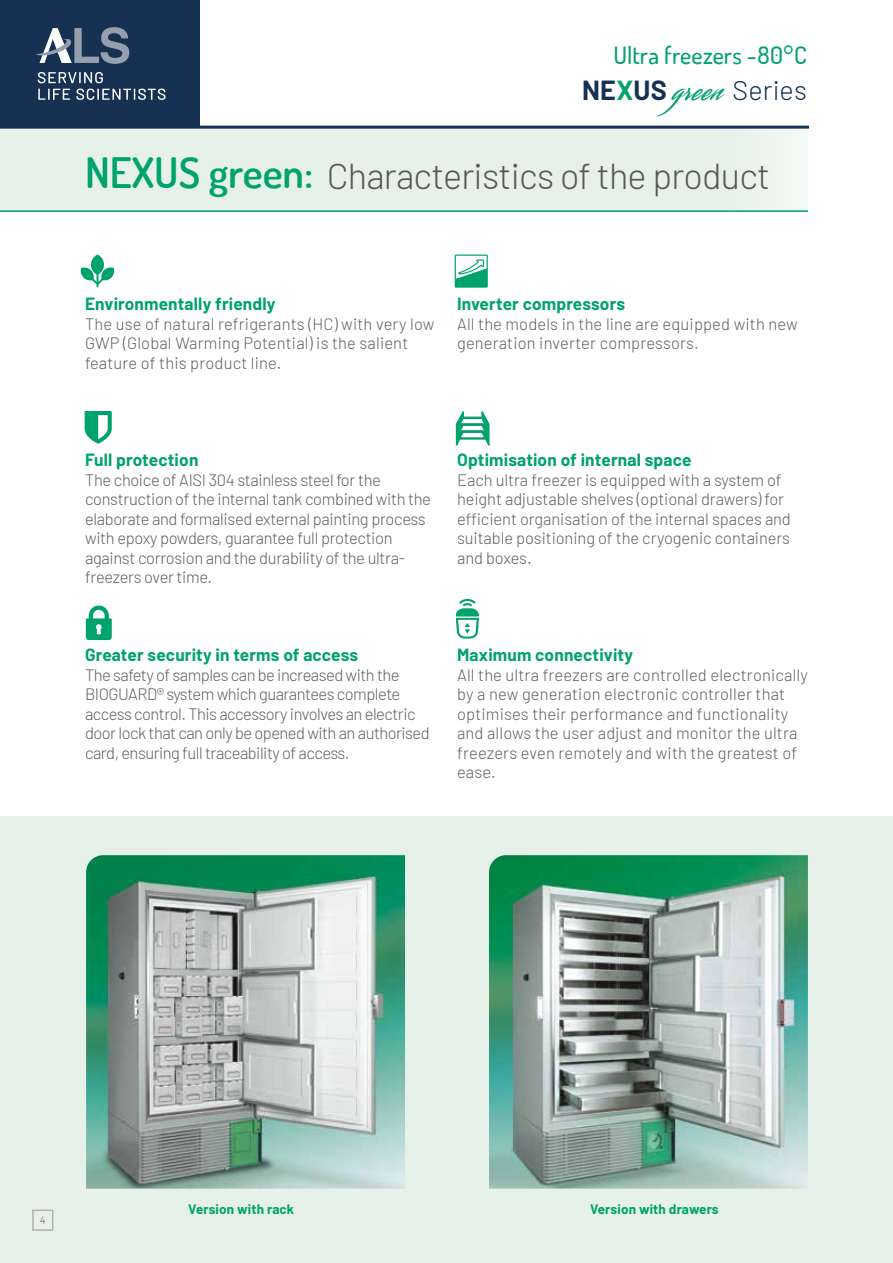
<style>
.page{position:relative;width:893px;height:1263px;background:#fff}
.page>*{position:absolute;margin:0;border:0;box-sizing:border-box;transform-origin:0 0}
.t1{font:600 42px "Dosis";color:#00a26d}
.t2{font:300 36px "Barlow";letter-spacing:-.02em;color:#575756}
.t3{font:300 27px "Barlow";letter-spacing:.005em;color:#173152}
.t4{font:500 24px "Dosis";letter-spacing:.005em;color:#00a26d}
.t5{font:700 17.25px "Barlow";letter-spacing:.01em;color:#00a26d}
.t6{font:300 16.5px/19.5px "Barlow";letter-spacing:-.005em;color:#5f5e5e}
.t7{font:300 16.5px/19.5px "Barlow";letter-spacing:-.03em;color:#5f5e5e}
.t8{font:700 13.5px "Barlow";letter-spacing:.01em;color:#00a26d}
.t9{font:300 10.5px "Barlow";color:#5f5e5e}
.s1{font-weight:700}
.s2{font-weight:700;color:#00a26d}
.s3{font-family:"Streamster";font-weight:400;font-size:31.5px;color:#00a26d}
</style>
<div class="page">
<div style="left:0;top:126px;width:808px;height:85px;background:#e6f1ea"></div>
<hr style="left:0;top:210px;width:808px;height:2px;background:#00a26d">
<div style="left:0;top:816px;width:893px;height:447px;background:#e6f1ea"></div>
<hr style="left:0;top:126px;width:809px;height:3px;background:#173152">
<img style="left:489px;top:855px;width:319px;height:333px">
<div style="left:0;top:0;width:200px;height:128px;background:#173152"></div>
<svg style="left:85px;top:411px;width:27px;height:33px"></svg>
<svg style="left:455px;top:411px;width:35px;height:35px"></svg>
<div style="left:32px;top:1209px;width:21px;height:22px;border:2px solid #b3b2b2"></div>
<svg style="left:456px;top:599px;width:23px;height:39px"></svg>
<div style="left:92px;top:255px;width:11px;height:19px;background:#00a26d;border-radius:50%"></div>
<div style="left:91px;top:255px;width:13px;height:20px;border:2px solid #00a26d;border-radius:50%"></div>
<svg style="left:81px;top:265px;width:33px;height:21px"></svg>
<img style="left:86px;top:855px;width:319px;height:333px">
<svg style="left:36px;top:27px;width:93px;height:37px"></svg>
<svg style="left:38px;top:72px;width:65px;height:11px"></svg>
<svg style="left:38px;top:89px;width:32px;height:11px"></svg>
<svg style="left:76px;top:89px;width:90px;height:11px"></svg>
<svg style="left:86px;top:605px;width:26px;height:35px"></svg>
<svg style="left:455px;top:255px;width:33px;height:33px"></svg>
<h1 class="t1" style="left:85px;top:145px;width:230px">NEXUS green:</h1>
<h3 class="t4" style="left:613px;top:39px;width:195px">Ultra freezers -80°C</h3>
<h3 class="t3" style="left:582px;top:71px;width:226px"><span class="s1">NE</span><span class="s2">X</span><span class="s1">US</span> <span class="s3">green</span> Series</h3>
<h2 class="t2" style="left:327px;top:150px;width:445px">Characteristics of the product</h2>
<p class="t5" style="left:85px;top:291px;width:192px">Environmentally friendly</p>
<p class="t6" style="left:85px;top:313px;width:351px">The use of natural refrigerants (HC) with very low<br>GWP (Global Warming Potential) is the salient feature of this product line.</p>
<p class="t5" style="left:457px;top:291px;width:169px">Inverter compressors</p>
<p class="t6" style="left:457px;top:313px;width:342px">All the models in the line are equipped with new generation inverter compressors.</p>
<p class="t5" style="left:85px;top:447px;width:115px">Full protection</p>
<p class="t6" style="left:85px;top:469px;width:347px">The choice of AISI 304 stainless steel for the construction of the internal tank combined with the elaborate and formalised external painting process with epoxy powders, guarantee full protection against corrosion and the durability of the ultra&shy;freezers over time.</p>
<p class="t5" style="left:85px;top:642px;width:275px">Greater security in terms of access</p>
<p class="t7" style="left:85px;top:664px;width:346px">The safety of samples can be increased with the BIOGUARD® system which guarantees complete access control. This accessory involves an electric door lock that can only be opened with an authorised card, ensuring full traceability of access.</p>
<p class="t5" style="left:457px;top:447px;width:236px">Optimisation of internal space</p>
<p class="t6" style="left:457px;top:469px;width:335px">Each ultra freezer is equipped with a system of height adjustable shelves (optional drawers) for efficient organisation of the internal spaces and suitable positioning of the cryogenic containers and boxes.</p>
<p class="t5" style="left:457px;top:642px;width:177px">Maximum connectivity</p>
<p class="t6" style="left:457px;top:664px;width:352px">All the ultra freezers are controlled electronically by a new generation electronic controller that optimises their performance and functionality and allows the user adjust and monitor the ultra freezers even remotely and with the greatest of ease.</p>
<p class="t9" style="left:40px;top:1212px;width:7px">4</p>
<p class="t8" style="left:188px;top:1199px;width:107px">Version with rack</p>
<p class="t8" style="left:590px;top:1199px;width:130px">Version with drawers</p>
</div>
